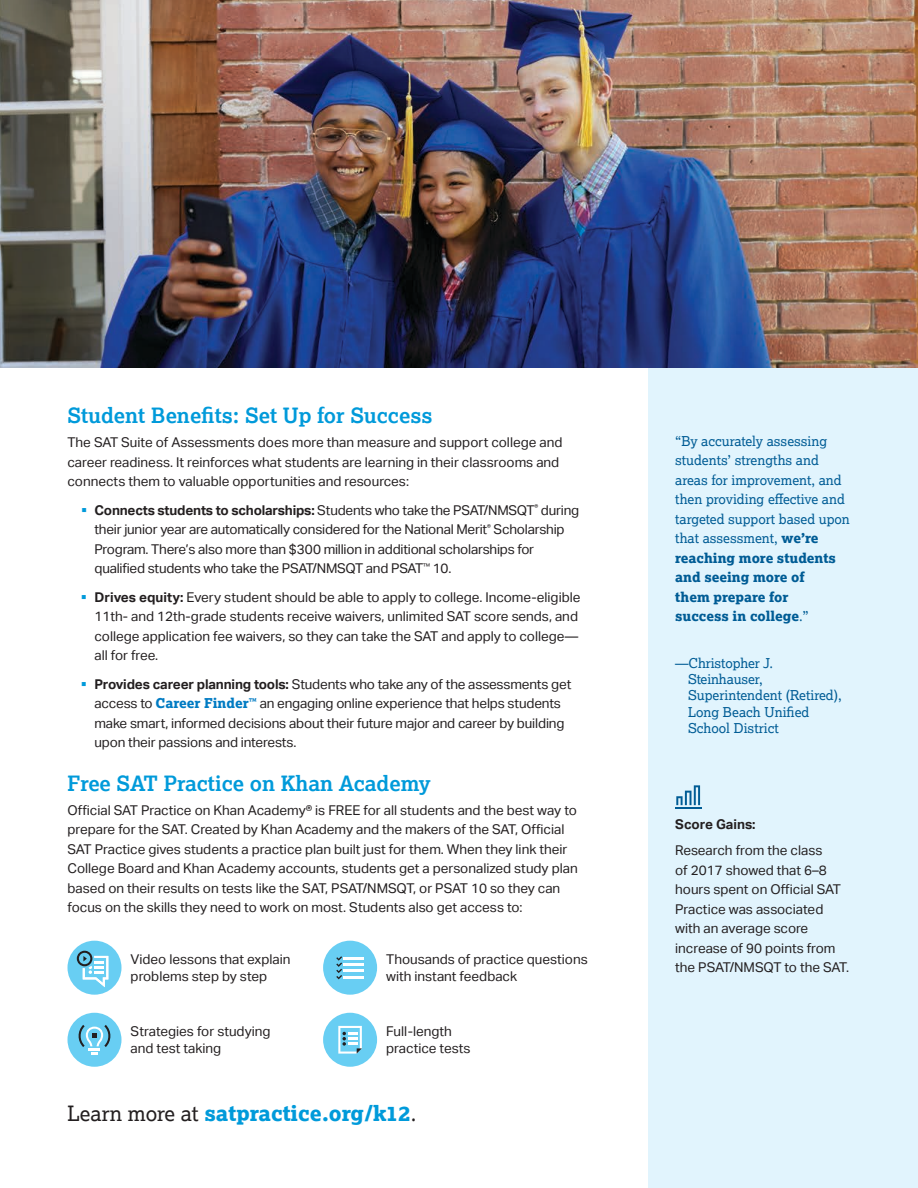
<style>
.page{position:relative;width:918px;height:1188px;background:#fff}
.page>*{position:absolute;margin:0;border:0;box-sizing:border-box;transform-origin:0 0}
.t1{font:700 21px "Lexia";color:#009ada}
.t2{font:800 21px "Lexia";color:#009ada}
.t3{font:13.5px/19.5px "Aktiv Grotesk";color:#231f20}
.t4{font:13.5px/19.5px "Lexia";color:#005c95}
.t5{font:700 13.5px "Aktiv Grotesk";color:#231f20}
.s1{color:#009ada}
.s2{font-weight:700}
.s3{font-family:"Lexia";font-weight:800;color:#007bc3}
.s4{font-weight:400;color:#231f20}
.s5{font-weight:800}
</style>
<div class="page">
<div style="left:648px;top:0;width:270px;height:1188px;background:#e1f4fd"></div>
<img style="left:0;top:0;width:918px;height:367px">
<div style="left:68px;top:941px;width:54px;height:54px;background:#68cef3;border-radius:50%"></div>
<svg style="left:77px;top:951px;width:31px;height:36px"></svg>
<div style="left:68px;top:1013px;width:54px;height:54px;background:#68cef3;border-radius:50%"></div>
<svg style="left:78px;top:1025px;width:33px;height:30px"></svg>
<div style="left:323px;top:941px;width:54px;height:54px;background:#68cef3;border-radius:50%"></div>
<svg style="left:336px;top:956px;width:6px;height:23px"></svg>
<hr style="left:344px;top:964px;width:20px;height:2px;background:#fff">
<hr style="left:344px;top:970px;width:20px;height:2px;background:#fff">
<hr style="left:344px;top:976px;width:20px;height:2px;background:#fff">
<hr style="left:344px;top:957px;width:20px;height:2px;background:#fff">
<div style="left:323px;top:1013px;width:54px;height:54px;background:#68cef3;border-radius:50%"></div>
<svg style="left:338px;top:1026px;width:24px;height:28px"></svg>
<hr style="left:675px;top:807px;width:26px;height:2px;background:#005c95">
<svg style="left:676px;top:785px;width:24px;height:20px"></svg>
<h3 class="t1" style="left:68px;top:402px;width:366px">Student Benefits: Set Up for Success</h3>
<p class="t3" style="left:68px;top:433px;width:496px">The SAT Suite of Assessments does more than measure and support college and career readiness. It reinforces what students are learning in their classrooms and connects them to valuable opportunities and resources:</p>
<p class="t3" style="left:95px;top:500px;width:486px;text-indent:-14px"><span class="s1">▪</span> <span class="s2">Connects students to scholarships:</span> Students who take the PSAT/NMSQT<sup>®</sup> during their junior year are automatically considered for the National Merit<sup>®</sup> Scholarship Program. There’s also more than $300 million in additional scholarships for qualified students who take the PSAT/NMSQT and PSAT<sup>™</sup> 10.</p>
<p class="t3" style="left:94px;top:587px;width:488px;text-indent:-14px"><span class="s1">▪</span> <span class="s2">Drives equity:</span> Every student should be able to apply to college. Income-eligible 11th- and 12th-grade students receive waivers, unlimited SAT score sends, and college application fee waivers, so they can take the SAT and apply to college— all for free.</p>
<p class="t3" style="left:94px;top:674px;width:478px;text-indent:-14px"><span class="s1">▪</span> <span class="s2">Provides career planning tools:</span> Students who take any of the assessments get access to <span class="s3">Career Finder</span><sup>™</sup> an engaging online experience that helps students make smart, informed decisions about their future major and career by building upon their passions and interests.</p>
<h3 class="t1" style="left:68px;top:770px;width:365px">Free SAT Practice on Khan Academy</h3>
<p class="t3" style="left:68px;top:800px;width:512px">Official SAT Practice on Khan Academy® is FREE for all students and the best way to prepare for the SAT. Created by Khan Academy and the makers of the SAT, Official SAT Practice gives students a practice plan built just for them. When they link their College Board and Khan Academy accounts, students get a personalized study plan based on their results on tests like the SAT, PSAT/NMSQT, or PSAT 10 so they can focus on the skills they need to work on most. Students also get access to:</p>
<p class="t3" style="left:131px;top:951px;width:161px;line-height:16.5px">Video lessons that explain problems step by step</p>
<p class="t3" style="left:386px;top:951px;width:203px;line-height:16.5px">Thousands of practice questions with instant feedback</p>
<p class="t3" style="left:131px;top:1023px;width:141px;line-height:16.5px">Strategies for studying and test taking</p>
<p class="t3" style="left:386px;top:1023px;width:86px;line-height:16.5px">Full-length practice tests</p>
<p class="t2" style="left:68px;top:1099px;width:351px"><span class="s4">Learn more at</span> satpractice.org/k12<span class="s4">.</span></p>
<p class="t4" style="left:675px;top:431px;width:176px">“By accurately assessing students’ strengths and areas for improvement, and then providing effective and targeted support based upon that assessment, <span class="s5">we’re reaching more students and seeing more of<br>them prepare for<br>success in college</span>.”</p>
<p class="t4" style="left:688px;top:654px;width:155px;line-height:16.5px;text-indent:-13px">—Christopher J.<br>Steinhauser,<br>Superintendent (Retired),<br>Long Beach Unified<br>School District</p>
<p class="t5" style="left:675px;top:817px;width:82px">Score Gains:</p>
<p class="t3" style="left:675px;top:841px;width:175px">Research from the class<br>of 2017 showed that 6–8 hours spent on Official SAT<br>Practice was associated with an average score increase of 90 points from the PSAT/NMSQT to the SAT.</p>
</div>
